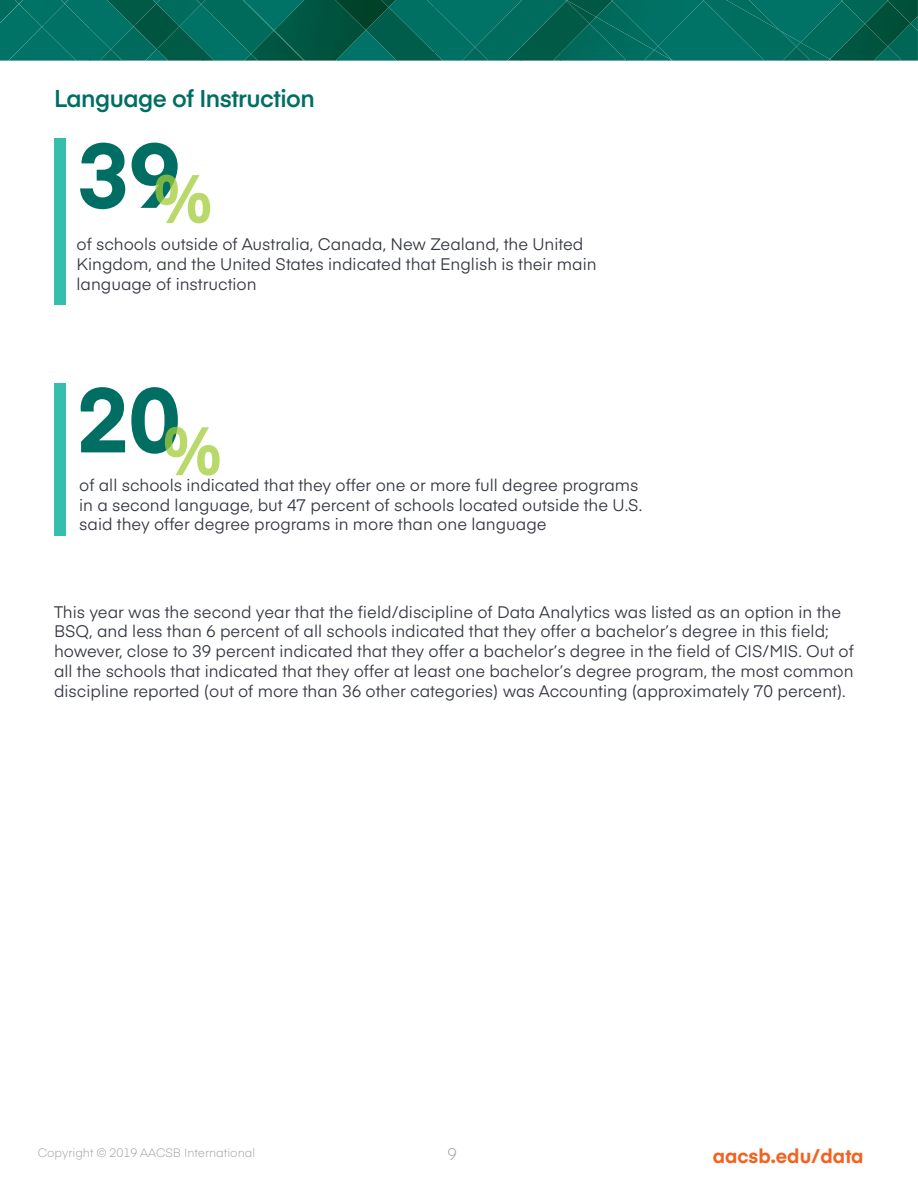
<style>
.page{position:relative;width:918px;height:1188px;background:#fff}
.page>*{position:absolute;margin:0;border:0;box-sizing:border-box;transform-origin:0 0}
.t1{font:700 90px "Eina 03";color:#006e63}
.t2{font:700 67.5px "Eina 03";color:#a3cd3a}
.t3{font:600 24px "Eina 03";letter-spacing:-.02em;color:#006e63}
.t4{font:700 19.5px "Eina 03";color:#f26322}
.t5{font:16.5px/19.8px "Eina 03";color:#343741}
.t6{font:300 16.5px "Eina 03";color:#9a9ba0}
.t7{font:300 12px "Eina 03";color:#9a9ba0}
</style>
<div class="page">
<img style="left:902px;top:31px;width:16px;height:30px">
<img style="left:902px;top:1px;width:9px;height:23px">
<svg style="left:911px;top:0;width:7px;height:31px"></svg>
<img style="left:902px;top:24px;width:9px;height:23px">
<svg style="left:74px;top:0;width:828px;height:61px"></svg>
<img style="left:488px;top:52px;width:16px;height:9px">
<img style="left:462px;top:47px;width:26px;height:14px">
<div style="left:0;top:0;width:74px;height:61px;background:#007366"></div>
<img style="left:19px;top:0;width:46px;height:27px">
<img style="left:244px;top:30px;width:30px;height:31px">
<img style="left:251px;top:31px;width:23px;height:30px">
<img style="left:274px;top:0;width:92px;height:61px">
<img style="left:366px;top:0;width:23px;height:30px">
<img style="left:329px;top:0;width:37px;height:30px">
<img style="left:375px;top:0;width:27px;height:7px">
<div style="left:54px;top:139px;width:11px;height:166px;background:#36bead"></div>
<div style="left:54px;top:383px;width:11px;height:153px;background:#36bead"></div>
<h3 class="t3" style="left:54px;top:80px;width:263px">Language of Instruction</h3>
<h1 class="t1" style="left:76px;top:109px;width:140px">3 9<sub>%</sub></h1>
<p class="t5" style="left:76px;top:233px;width:522px">of schools outside of Australia, Canada, New Zealand, the United<br>Kingdom, and the United States indicated that English is their main language of instruction</p>
<h1 class="t1" style="left:76px;top:354px;width:106px">20</h1>
<h2 class="t2" style="left:160px;top:401px;width:67px">%</h2>
<p class="t5" style="left:79px;top:474px;width:565px">of all schools indicated that they offer one or more full degree programs in a second language, but 47 percent of schools located outside the U.S. said they offer degree programs in more than one language</p>
<p class="t5" style="left:54px;top:601px;width:801px">This year was the second year that the field/discipline of Data Analytics was listed as an option in the BSQ, and less than 6 percent of all schools indicated that they offer a bachelor’s degree in this field; however, close to 39 percent indicated that they offer a bachelor’s degree in the field of CIS/MIS. Out of all the schools that indicated that they offer at least one bachelor’s degree program, the most common discipline reported (out of more than 36 other categories) was Accounting (approximately 70 percent).</p>
<p class="t7" style="left:38px;top:1143px;width:219px">Copyright © 2019 AACSB International</p>
<p class="t6" style="left:448px;top:1142px;width:11px">9</p>
<p class="t4" style="left:713px;top:1141px;width:152px">aacsb.edu/data</p>
</div>
